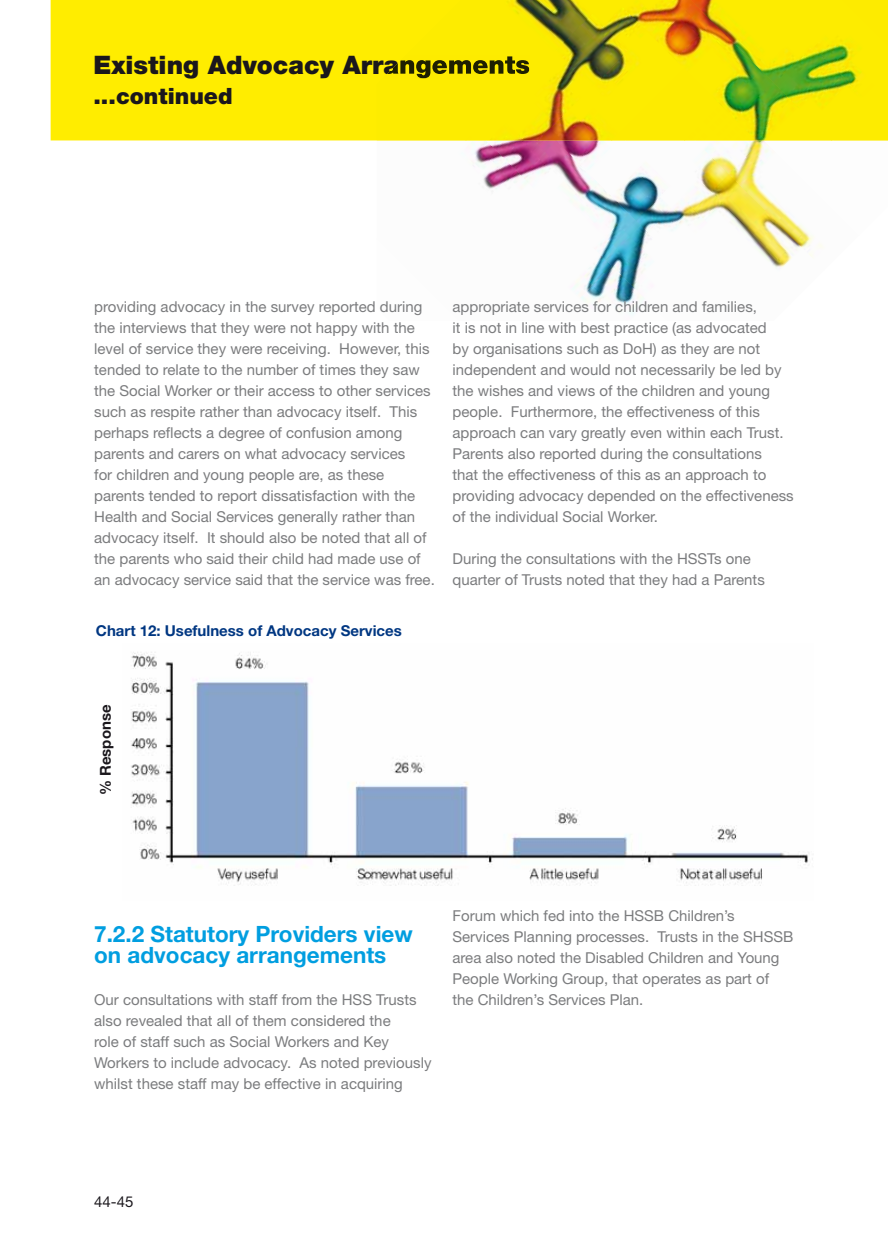
<style>
.page{position:relative;width:888px;height:1258px;background:#fff}
.page>*{position:absolute;margin:0;border:0;box-sizing:border-box;transform-origin:0 0}
.t1{font:900 25.5px "Helvetica Neue";color:#1a171c}
.t2{font:700 22.5px/21px "Helvetica Neue";color:#009ee0}
.t3{font:900 22.5px "Helvetica Neue";color:#1a171c}
.t4{font:15px/21px "Helvetica Neue";color:#7b7c7e}
.t5{font:700 15px "Helvetica Neue";color:#003782}
.t6{font:700 15px "Helvetica Neue";color:#1a171c}
.t7{font:15px "Helvetica Neue";color:#1a171c}
</style>
<div class="page">
<div style="left:51px;top:0;width:326px;height:140px;background:#ffed00"></div>
<img style="left:377px;top:140px;width:108px;height:44px">
<img style="left:485px;top:140px;width:53px;height:52px">
<img style="left:538px;top:140px;width:71px;height:126px">
<img style="left:609px;top:140px;width:71px;height:126px">
<img style="left:680px;top:140px;width:143px;height:128px">
<img style="left:572px;top:266px;width:73px;height:43px">
<img style="left:762px;top:140px;width:70px;height:96px">
<img style="left:629px;top:302px;width:16px;height:13px">
<img style="left:832px;top:140px;width:56px;height:1px">
<div style="left:377px;top:0;width:82px;height:140px;background:#fdec00"></div>
<img style="left:648px;top:0;width:41px;height:68px">
<img style="left:459px;top:0;width:189px;height:140px">
<img style="left:689px;top:0;width:199px;height:140px">
<img style="left:533px;top:32px;width:151px;height:108px">
<img style="left:765px;top:0;width:123px;height:123px">
<div style="left:607px;top:68px;width:114px;height:72px;background:#fdeb00"></div>
<div style="left:841px;top:0;width:47px;height:47px;background:#fdeb00"></div>
<img style="left:682px;top:104px;width:75px;height:36px">
<img style="left:382px;top:55px;width:147px;height:23px">
<img style="left:131px;top:652px;width:682px;height:234px">
<h1 class="t1" style="left:93px;top:55px;width:438px">Existing Advocacy Arrangements</h1>
<h2 class="t3" style="left:93px;top:88px;width:141px">...continued</h2>
<p class="t4" style="left:94px;top:298px;width:342px">providing advocacy in the survey reported during the interviews that they were not happy with the level of service they were receiving. However, this tended to relate to the number of times they saw the Social Worker or their access to other services such as respite rather than advocacy itself. This perhaps reflects a degree of confusion among parents and carers on what advocacy services<br>for children and young people are, as these parents tended to report dissatisfaction with the Health and Social Services generally rather than advocacy itself. It should also be noted that all of the parents who said their child had made use of an advocacy service said that the service was free.</p>
<p class="t5" style="left:96px;top:626px;width:307px">Chart 12: Usefulness of Advocacy Services</p>
<p class="t4" style="left:452px;top:298px;width:343px">appropriate services for children and families,<br>it is not in line with best practice (as advocated<br>by organisations such as DoH) as they are not independent and would not necessarily be led by the wishes and views of the children and young people. Furthermore, the effectiveness of this approach can vary greatly even within each Trust.<br>Parents also reported during the consultations<br>that the effectiveness of this as an approach to providing advocacy depended on the effectiveness of the individual Social Worker.</p>
<p class="t4" style="left:452px;top:550px;width:314px">During the consultations with the HSSTs one quarter of Trusts noted that they had a Parents</p>
<p class="t6" style="left:100px;top:795px;width:92px;rotate:-90deg">% Response</p>
<h2 class="t2" style="left:94px;top:926px;width:320px">7.2.2 Statutory Providers view on advocacy arrangements</h2>
<p class="t4" style="left:94px;top:991px;width:339px">Our consultations with staff from the HSS Trusts also revealed that all of them considered the<br>role of staff such as Social Workers and Key Workers to include advocacy. As noted previously whilst these staff may be effective in acquiring</p>
<p class="t4" style="left:452px;top:907px;width:342px">Forum which fed into the HSSB Children’s Services Planning processes. Trusts in the SHSSB area also noted the Disabled Children and Young People Working Group, that operates as part of the Children’s Services Plan.</p>
<p class="t7" style="left:94px;top:1196px;width:41px">44-45</p>
</div>
